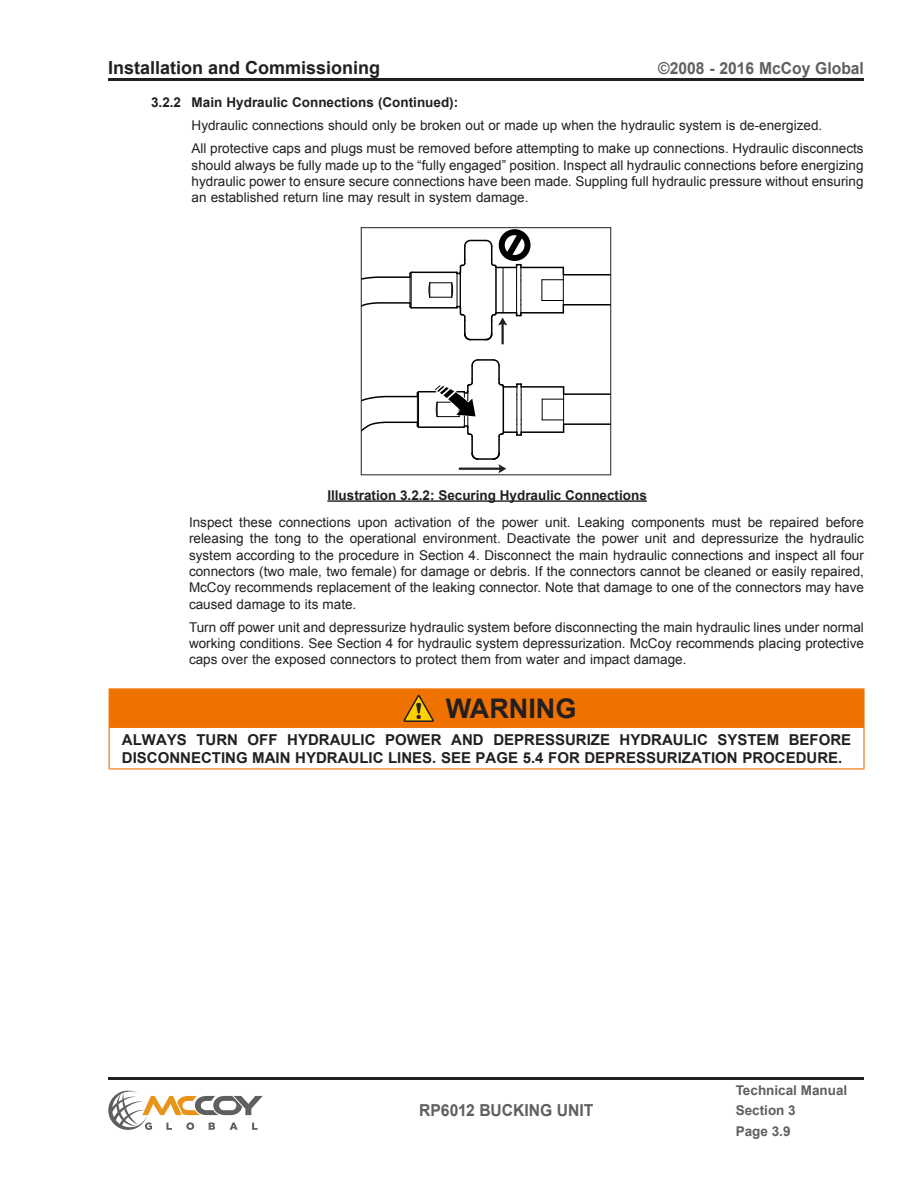
<style>
.page{position:relative;width:918px;height:1188px;background:#fff}
.page>*{position:absolute;margin:0;border:0;box-sizing:border-box;transform-origin:0 0}
.t1{font:700 27px "Arial";color:#231f20}
.t2{font:700 24px "Britannic";color:#231f20}
.t3{font:700 18px "Arial";color:#231f20}
.t4{font:700 16.5px "Arial";color:#5f5f62;scale:.95 1}
.t5{font:700 16.5px "Arial";color:#5f5f62;scale:.95 1}
.WARNING{font:700 15px/18px "Arial";color:#231f20}
.Indent_Two{font:13.5px/16.2px "Arial";color:#231f20;text-align:justify}
.Image_Caption{font:700 13.5px "Arial";color:#231f20}
.Numbered_Heading{font:700 13.5px "Arial";color:#231f20}
.t6{font:700 13.5px/20.2px "Arial";color:#5f5f62}
.t7{font:12px "Arial";color:#000}
</style>
<div class="page">
<hr style="left:108px;top:78px;width:756px;height:3px;background:#231f20">
<hr style="left:108px;top:1077px;width:756px;height:3px;background:#231f20">
<svg style="left:108px;top:1090px;width:155px;height:40px"></svg>
<hr style="left:327px;top:500px;width:320px;height:2px;background:#231f20">
<hr style="left:109px;top:728px;width:1px;height:40px;background:#ef7100">
<hr style="left:863px;top:728px;width:2px;height:40px;background:#ef7100">
<hr style="left:109px;top:768px;width:331px;height:2px;background:#ef7100">
<hr style="left:440px;top:768px;width:425px;height:2px;background:#ef7100">
<hr style="left:109px;top:688px;width:331px;height:2px;background:#ef7100">
<hr style="left:440px;top:688px;width:425px;height:2px;background:#ef7100">
<hr style="left:863px;top:690px;width:2px;height:38px;background:#ef7100">
<div style="left:109px;top:690px;width:754px;height:38px;background:#ef7100"></div>
<hr style="left:411px;top:272px;width:46px;height:1px;background:#000">
<hr style="left:411px;top:307px;width:46px;height:2px;background:#000">
<hr style="left:521px;top:312px;width:42px;height:2px;background:#000">
<hr style="left:521px;top:267px;width:42px;height:1px;background:#000">
<svg style="left:363px;top:271px;width:50px;height:38px"></svg>
<svg style="left:542px;top:267px;width:67px;height:46px"></svg>
<div style="left:499px;top:229px;width:32px;height:32px;border:6px solid #000;border-radius:50%"></div>
<hr style="left:521px;top:431px;width:43px;height:2px;background:#000">
<hr style="left:521px;top:386px;width:43px;height:2px;background:#000">
<svg style="left:542px;top:387px;width:67px;height:45px"></svg>
<svg style="left:363px;top:359px;width:159px;height:114px"></svg>
<hr style="left:501px;top:323px;width:3px;height:20px;background:#231f20">
<svg style="left:429px;top:229px;width:100px;height:112px"></svg>
<div style="left:361px;top:227px;width:250px;height:248px;border:1px solid #231f20"></div>
<h3 class="t3" style="left:108px;top:56px;width:274px">Installation and Commissioning</h3>
<p class="t4" style="left:658px;top:57px;width:218px">©2008 - 2016 McCoy Global</p>
<p class="Numbered_Heading" style="left:151px;top:94px;width:309px">3.2.2 Main Hydraulic Connections (Continued):</p>
<p class="Indent_Two" style="left:192px;top:118px;width:632px">Hydraulic connections should only be broken out or made up when the hydraulic system is de-energized.</p>
<p class="Indent_Two" style="left:192px;top:141px;width:673px">All protective caps and plugs must be removed before attempting to make up connections. Hydraulic disconnects should always be fully made up to the “fully engaged” position. Inspect all hydraulic connections before energizing hydraulic power to ensure secure connections have been made. Suppling full hydraulic pressure without ensuring an established return line may result in system damage.</p>
<p class="Image_Caption" style="left:327px;top:486px;width:321px">Illustration 3.2.2: Securing Hydraulic Connections</p>
<p class="t7" style="left:404px;top:487px;width:149px">marked point on male fitting</p>
<p class="Indent_Two" style="left:189px;top:515px;width:677px">Inspect these connections upon activation of the power unit. Leaking components must be repaired before releasing the tong to the operational environment. Deactivate the power unit and depressurize the hydraulic system according to the procedure in Section 4. Disconnect the main hydraulic connections and inspect all four connectors (two male, two female) for damage or debris. If the connectors cannot be cleaned or easily repaired, McCoy recommends replacement of the leaking connector. Note that damage to one of the connectors may have caused damage to its mate.</p>
<p class="Indent_Two" style="left:189px;top:619px;width:676px">Turn off power unit and depressurize hydraulic system before disconnecting the main hydraulic lines under normal working conditions. See Section 4 for hydraulic system depressurization. McCoy recommends placing protective caps over the exposed connectors to protect them from water and impact damage.</p>
<p class="t2" style="left:414px;top:698px;width:10px">!</p>
<p class="t1" style="left:446px;top:691px;width:132px">WARNING</p>
<p class="WARNING" style="left:122px;top:731px;width:731px">ALWAYS TURN OFF HYDRAULIC POWER AND DEPRESSURIZE HYDRAULIC SYSTEM BEFORE<br>DISCONNECTING MAIN HYDRAULIC LINES. SEE PAGE 5.4 FOR DEPRESSURIZATION PROCEDURE.</p>
<p class="t5" style="left:419px;top:1100px;width:185px">RP6012 BUCKING UNIT</p>
<p class="t6" style="left:736px;top:1081px;width:113px">Technical Manual<br>Section 3<br>Page 3.9</p>
</div>
